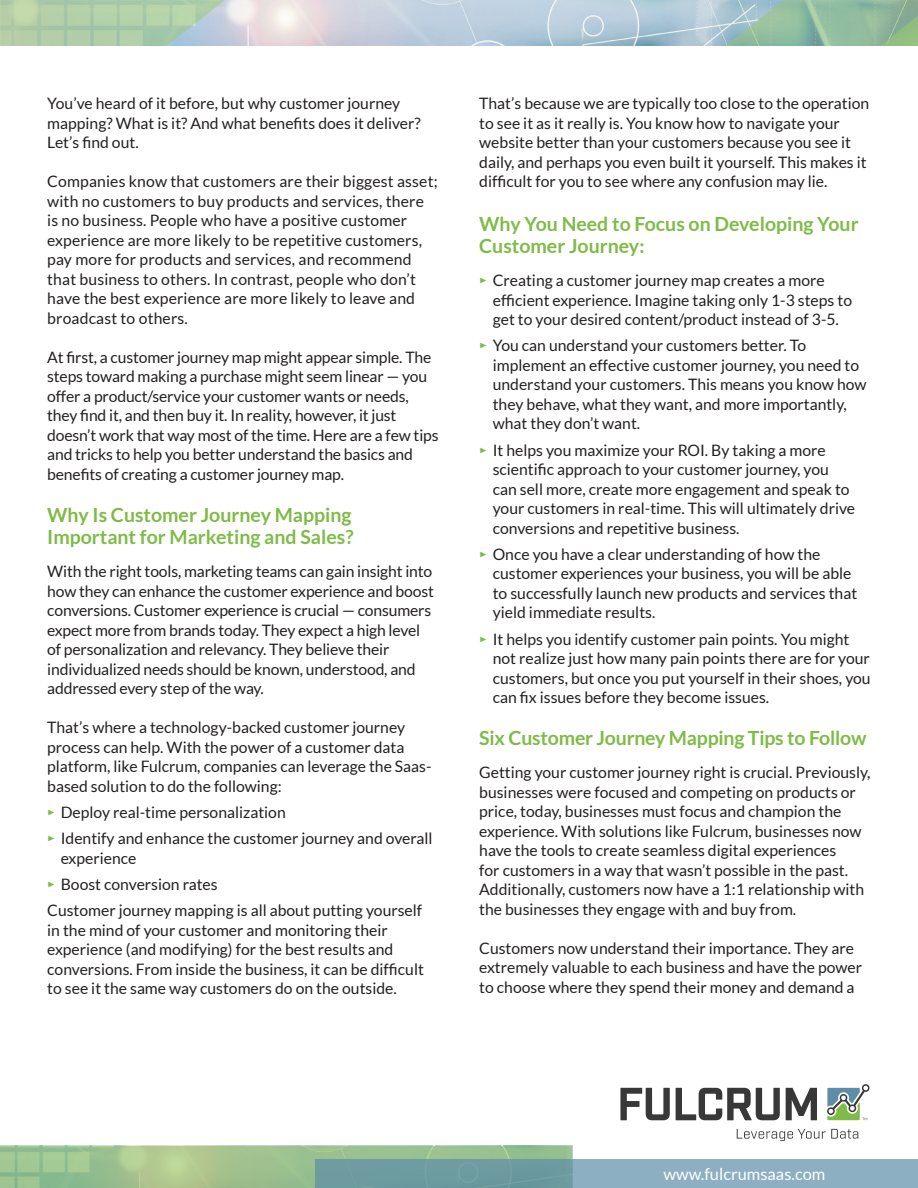
<style>
.page{position:relative;width:918px;height:1188px;background:#fff}
.page>*{position:absolute;margin:0;border:0;box-sizing:border-box;transform-origin:0 0}
.section_head{font:700 19.5px/22.5px "Lato";color:#7fbb47}
.subhead{font:16.5px "Lato";color:#fff}
.body{font:15.75px/19.5px "Lato";color:#231f20}
.s1{font-family:"Meta Plus Bold Caps";color:#7fbb47}
</style>
<div class="page">
<svg style="left:0;top:1146px;width:572px;height:42px;background:#9ec28f"></svg>
<svg style="left:620px;top:1088px;width:50px;height:32px"></svg>
<svg style="left:676px;top:1088px;width:104px;height:32px"></svg>
<svg style="left:786px;top:1088px;width:31px;height:32px"></svg>
<svg style="left:827px;top:1084px;width:43px;height:36px"></svg>
<svg style="left:737px;top:1129px;width:121px;height:12px"></svg>
<svg style="left:315px;top:1160px;width:603px;height:28px;background:#7ea6b3"></svg>
<img style="left:0;top:0;width:918px;height:45px">
<p class="body" style="left:47px;top:94px;width:375px">You’ve heard of it before, but why customer journey mapping? What is it? And what benefits does it deliver?<br>Let’s find out.</p>
<p class="body" style="left:47px;top:172px;width:392px">Companies know that customers are their biggest asset; with no customers to buy products and services, there is no business. People who have a positive customer experience are more likely to be repetitive customers, pay more for products and services, and recommend that business to others. In contrast, people who don’t have the best experience are more likely to leave and broadcast to others.</p>
<p class="body" style="left:47px;top:347px;width:393px">At first, a customer journey map might appear simple. The steps toward making a purchase might seem linear — you offer a product/service your customer wants or needs, they find it, and then buy it. In reality, however, it just doesn’t work that way most of the time. Here are a few tips and tricks to help you better understand the basics and benefits of creating a customer journey map.</p>
<p class="section_head" style="left:47px;top:503px;width:308px">Why Is Customer Journey Mapping<br>Important for Marketing and Sales?</p>
<p class="body" style="left:47px;top:562px;width:388px">With the right tools, marketing teams can gain insight into how they can enhance the customer experience and boost conversions. Customer experience is crucial — consumers expect more from brands today. They expect a high level of personalization and relevancy. They believe their individualized needs should be known, understood, and addressed every step of the way.</p>
<p class="body" style="left:47px;top:718px;width:386px">That’s where a technology-backed customer journey process can help. With the power of a customer data platform, like Fulcrum, companies can leverage the Saas&shy;based solution to do the following:</p>
<p class="body" style="left:47px;top:802px;width:240px"><span class="s1">•</span> Deploy real-time personalization</p>
<p class="body" style="left:61px;top:829px;width:373px;text-indent:-14px"><span class="s1">•</span> Identify and enhance the customer journey and overall experience</p>
<p class="body" style="left:47px;top:874px;width:172px"><span class="s1">•</span> Boost conversion rates</p>
<p class="body" style="left:47px;top:901px;width:378px">Customer journey mapping is all about putting yourself in the mind of your customer and monitoring their experience (and modifying) for the best results and conversions. From inside the business, it can be difficult to see it the same way customers do on the outside.</p>
<p class="body" style="left:479px;top:94px;width:392px">That’s because we are typically too close to the operation to see it as it really is. You know how to navigate your website better than your customers because you see it daily, and perhaps you even built it yourself. This makes it difficult for you to see where any confusion may lie.</p>
<p class="section_head" style="left:479px;top:212px;width:381px">Why You Need to Focus on Developing Your<br>Customer Journey:</p>
<p class="body" style="left:493px;top:271px;width:361px;text-indent:-14px"><span class="s1">•</span> Creating a customer journey map creates a more efficient experience. Imagine taking only 1-3 steps to get to your desired content/product instead of 3-5.</p>
<p class="body" style="left:493px;top:336px;width:375px;text-indent:-14px"><span class="s1">•</span> You can understand your customers better. To implement an effective customer journey, you need to understand your customers. This means you know how they behave, what they want, and more importantly, what they don’t want.</p>
<p class="body" style="left:493px;top:440px;width:364px;text-indent:-14px"><span class="s1">•</span> It helps you maximize your ROI. By taking a more scientific approach to your customer journey, you can sell more, create more engagement and speak to your customers in real-time. This will ultimately drive conversions and repetitive business.</p>
<p class="body" style="left:493px;top:544px;width:366px;text-indent:-14px"><span class="s1">•</span> Once you have a clear understanding of how the customer experiences your business, you will be able to successfully launch new products and services that yield immediate results.</p>
<p class="body" style="left:493px;top:629px;width:379px;text-indent:-14px"><span class="s1">•</span> It helps you identify customer pain points. You might not realize just how many pain points there are for your customers, but once you put yourself in their shoes, you can fix issues before they become issues.</p>
<p class="section_head" style="left:479px;top:727px;width:389px">Six Customer Journey Mapping Tips to Follow</p>
<p class="body" style="left:479px;top:763px;width:393px">Getting your customer journey right is crucial. Previously, businesses were focused and competing on products or price, today, businesses must focus and champion the experience. With solutions like Fulcrum, businesses now have the tools to create seamless digital experiences<br>for customers in a way that wasn’t possible in the past.<br>Additionally, customers now have a 1:1 relationship with the businesses they engage with and buy from.</p>
<p class="body" style="left:479px;top:938px;width:384px">Customers now understand their importance. They are extremely valuable to each business and have the power to choose where they spend their money and demand a</p>
<p class="subhead" style="left:664px;top:1165px;width:163px">www.fulcrumsaas.com</p>
</div>
